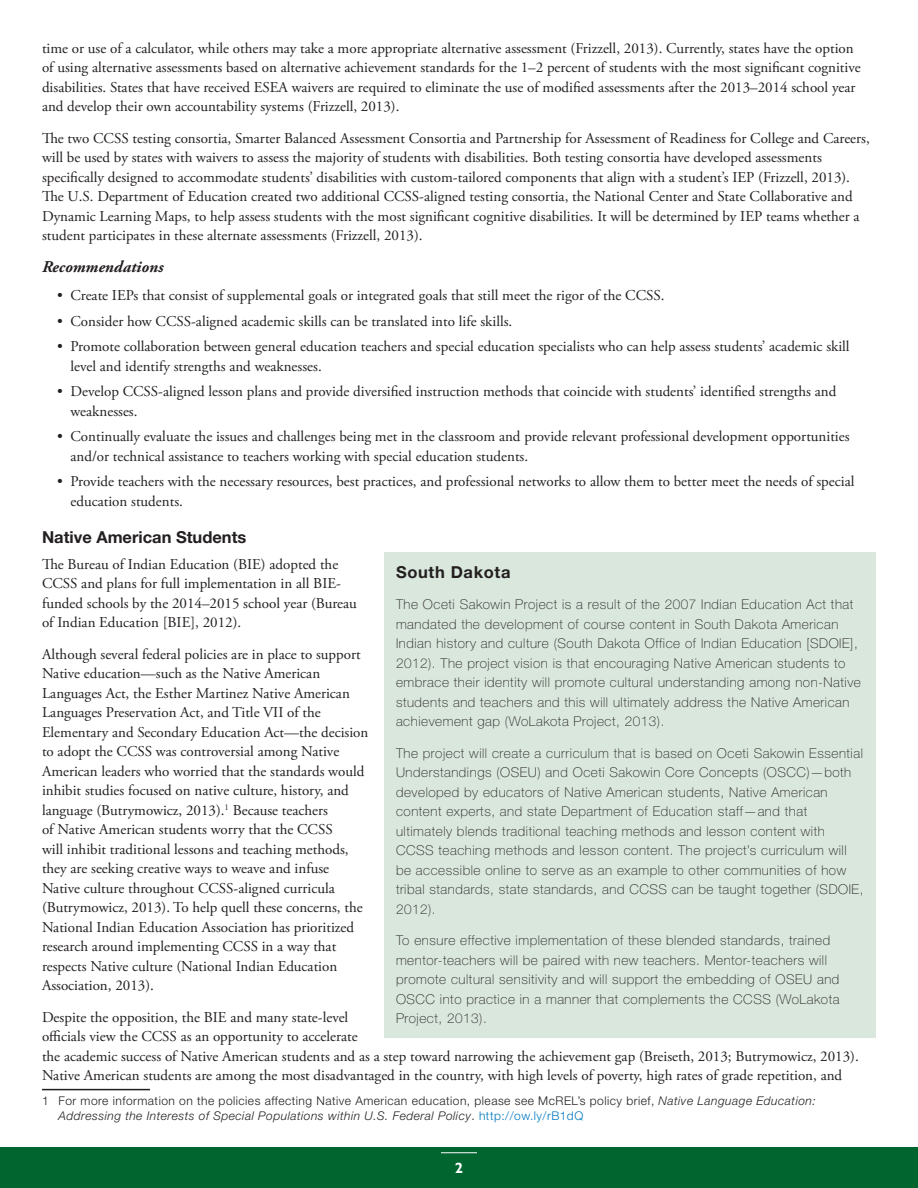
<style>
.page{position:relative;width:918px;height:1188px;background:#fff}
.page>*{position:absolute;margin:0;border:0;box-sizing:border-box;transform-origin:0 0}
.Subhead_Bold{font:700 16.5px "Helvetica Neue";color:#231f20}
.Subhead_AdobeGarPro{font:italic 700 16.5px "Adobe Garamond Pro";color:#231f20}
.Subhead_Bold-2{font:700 16.5px "Helvetica Neue";letter-spacing:.04em;color:#231f20}
.Body_Adobe_GarPro_Re{font:15px/19.5px "Adobe Garamond Pro";color:#231f20}
.t1{font:700 15px "Gill Sans";color:#fff}
.t2{font:100 13.5px/19.5px "Helvetica Neue";letter-spacing:.04em;color:#231f20}
.t3{font:300 12px/15px "Helvetica Neue";letter-spacing:.04em;color:#231f20}
.s1{font-style:italic}
.s2{color:#0078c0}
</style>
<div class="page">
<div style="left:0;top:1147px;width:918px;height:41px;background:#00652e"></div>
<hr style="left:441px;top:1152px;width:36px;height:1px;background:#fff">
<hr style="left:42px;top:1089px;width:108px;height:1px;background:#231f20">
<div style="left:384px;top:553px;width:492px;height:485px;background:#d9e7dd"></div>
<p class="Body_Adobe_GarPro_Re" style="left:42px;top:39px;width:820px">time or use of a calculator, while others may take a more appropriate alternative assessment (Frizzell, 2013). Currently, states have the option of using alternative assessments based on alternative achievement standards for the 1–2 percent of students with the most significant cognitive disabilities. States that have received ESEA waivers are required to eliminate the use of modified assessments after the 2013–2014 school year and develop their own accountability systems (Frizzell, 2013).</p>
<p class="Body_Adobe_GarPro_Re" style="left:42px;top:129px;width:829px">The two CCSS testing consortia, Smarter Balanced Assessment Consortia and Partnership for Assessment of Readiness for College and Careers, will be used by states with waivers to assess the majority of students with disabilities. Both testing consortia have developed assessments specifically designed to accommodate students’ disabilities with custom-tailored components that align with a student’s IEP (Frizzell, 2013).<br>The U.S. Department of Education created two additional CCSS-aligned testing consortia, the National Center and State Collaborative and Dynamic Learning Maps, to help assess students with the most significant cognitive disabilities. It will be determined by IEP teams whether a student participates in these alternate assessments (Frizzell, 2013).</p>
<p class="Subhead_AdobeGarPro" style="left:42px;top:257px;width:123px">Recommendations</p>
<p class="Body_Adobe_GarPro_Re" style="left:57px;top:286px;width:609px">• Create IEPs that consist of supplemental goals or integrated goals that still meet the rigor of the CCSS.</p>
<p class="Body_Adobe_GarPro_Re" style="left:57px;top:312px;width:457px">• Consider how CCSS-aligned academic skills can be translated into life skills.</p>
<p class="Body_Adobe_GarPro_Re" style="left:70px;top:337px;width:781px;text-indent:-14px">• Promote collaboration between general education teachers and special education specialists who can help assess students’ academic skill level and identify strengths and weaknesses.</p>
<p class="Body_Adobe_GarPro_Re" style="left:70px;top:382px;width:767px;text-indent:-14px">• Develop CCSS-aligned lesson plans and provide diversified instruction methods that coincide with students’ identified strengths and weaknesses.</p>
<p class="Body_Adobe_GarPro_Re" style="left:70px;top:427px;width:781px;text-indent:-14px">• Continually evaluate the issues and challenges being met in the classroom and provide relevant professional development opportunities and/or technical assistance to teachers working with special education students.</p>
<p class="Body_Adobe_GarPro_Re" style="left:70px;top:472px;width:785px;text-indent:-14px">• Provide teachers with the necessary resources, best practices, and professional networks to allow them to better meet the needs of special education students.</p>
<p class="Subhead_Bold" style="left:42px;top:527px;width:206px">Native American Students</p>
<p class="Body_Adobe_GarPro_Re" style="left:42px;top:555px;width:317px">The Bureau of Indian Education (BIE) adopted the CCSS and plans for full implementation in all BIE&shy;funded schools by the 2014–2015 school year (Bureau of Indian Education [BIE], 2012).</p>
<p class="Body_Adobe_GarPro_Re" style="left:42px;top:645px;width:328px">Although several federal policies are in place to support Native education—such as the Native American Languages Act, the Esther Martinez Native American Languages Preservation Act, and Title VII of the Elementary and Secondary Education Act—the decision to adopt the CCSS was controversial among Native American leaders who worried that the standards would inhibit studies focused on native culture, history, and language (Butrymowicz, 2013).<sup>1</sup> Because teachers<br>of Native American students worry that the CCSS<br>will inhibit traditional lessons and teaching methods, they are seeking creative ways to weave and infuse Native culture throughout CCSS-aligned curricula (Butrymowicz, 2013). To help quell these concerns, the National Indian Education Association has prioritized research around implementing CCSS in a way that respects Native culture (National Indian Education Association, 2013).</p>
<p class="Body_Adobe_GarPro_Re" style="left:42px;top:1008px;width:818px">Despite the opposition, the BIE and many state-level<br>officials view the CCSS as an opportunity to accelerate<br>the academic success of Native American students and as a step toward narrowing the achievement gap (Breiseth, 2013; Butrymowicz, 2013).<br>Native American students are among the most disadvantaged in the country, with high levels of poverty, high rates of grade repetition, and</p>
<p class="t3" style="left:58px;top:1093px;width:759px;text-indent:-16px">1 For more information on the policies affecting Native American education, please see McREL’s policy brief, <span class="s1">Native Language Education:<br>Addressing the Interests of Special Populations within U.S. Federal Policy</span>. <span class="s2">http://ow.ly/rB1dQ</span></p>
<p class="Subhead_Bold-2" style="left:396px;top:561px;width:116px">South Dakota</p>
<p class="t2" style="left:396px;top:594px;width:466px">The Oceti Sakowin Project is a result of the 2007 Indian Education Act that mandated the development of course content in South Dakota American Indian history and culture (South Dakota Office of Indian Education [SDOIE], 2012). The project vision is that encouraging Native American students to embrace their identity will promote cultural understanding among non-Native students and teachers and this will ultimately address the Native American achievement gap (WoLakota Project, 2013).</p>
<p class="t2" style="left:396px;top:743px;width:469px">The project will create a curriculum that is based on Oceti Sakowin Essential Understandings (OSEU) and Oceti Sakowin Core Concepts (OSCC)—both developed by educators of Native American students, Native American content experts, and state Department of Education staff—and that ultimately blends traditional teaching methods and lesson content with CCSS teaching methods and lesson content. The project’s curriculum will be accessible online to serve as an example to other communities of how tribal standards, state standards, and CCSS can be taught together (SDOIE, 2012).</p>
<p class="t2" style="left:396px;top:930px;width:445px">To ensure effective implementation of these blended standards, trained mentor-teachers will be paired with new teachers. Mentor-teachers will promote cultural sensitivity and will support the embedding of OSEU and OSCC into practice in a manner that complements the CCSS (WoLakota Project, 2013).</p>
<p class="t1" style="left:455px;top:1159px;width:10px">2</p>
</div>
